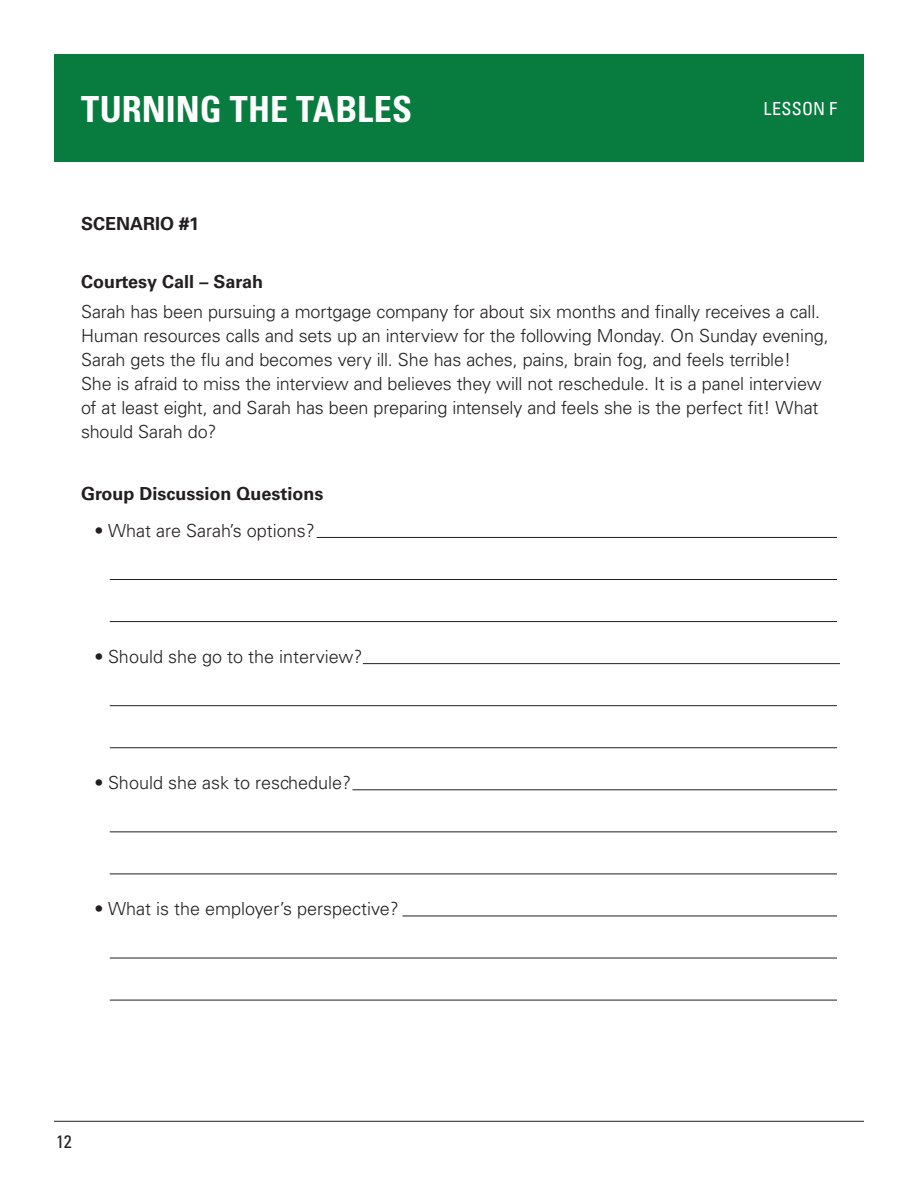
<style>
.page{position:relative;width:918px;height:1188px;background:#fff}
.page>*{position:absolute;margin:0;border:0;box-sizing:border-box;transform-origin:0 0}
.t1{font:700 condensed 36px "Univers";letter-spacing:.005em;color:#fff}
.Workbook_-_Body_Text{font:300 18px/24px "Univers";letter-spacing:-.01em;color:#231f20}
.subtitle_2{font:700 18px "Univers";color:#231f20}
.Workbook_-_Body_Text-2{font:700 18px "Univers";color:#231f20}
.t2{font:condensed 18px "Univers";letter-spacing:.02em;color:#fff}
.t3{font:condensed 18px "Univers";color:#231f20}
</style>
<div class="page">
<hr style="left:54px;top:1121px;width:810px;height:1px;background:#231f20">
<div style="left:54px;top:54px;width:810px;height:108px;background:#077c3e"></div>
<hr style="left:317px;top:537px;width:520px;height:1px;background:#231f20">
<hr style="left:363px;top:663px;width:477px;height:1px;background:#231f20">
<hr style="left:402px;top:916px;width:435px;height:1px;background:#231f20">
<hr style="left:352px;top:790px;width:485px;height:1px;background:#231f20">
<hr style="left:110px;top:579px;width:727px;height:1px;background:#231f20">
<hr style="left:110px;top:705px;width:727px;height:1px;background:#231f20">
<hr style="left:110px;top:958px;width:727px;height:1px;background:#231f20">
<hr style="left:110px;top:832px;width:727px;height:1px;background:#231f20">
<hr style="left:110px;top:621px;width:727px;height:1px;background:#231f20">
<hr style="left:110px;top:747px;width:727px;height:1px;background:#231f20">
<hr style="left:110px;top:1000px;width:727px;height:1px;background:#231f20">
<hr style="left:110px;top:874px;width:727px;height:1px;background:#231f20">
<p class="t1" style="left:81px;top:87px;width:333px">TURNING THE TABLES</p>
<p class="t2" style="left:764px;top:97px;width:75px">LESSON F</p>
<p class="subtitle_2" style="left:81px;top:213px;width:120px">SCENARIO #1</p>
<p class="subtitle_2" style="left:81px;top:271px;width:184px">Courtesy Call – Sarah</p>
<p class="Workbook_-_Body_Text" style="left:81px;top:300px;width:749px">Sarah has been pursuing a mortgage company for about six months and finally receives a call.<br>Human resources calls and sets up an interview for the following Monday. On Sunday evening, Sarah gets the flu and becomes very ill. She has aches, pains, brain fog, and feels terrible!<br>She is afraid to miss the interview and believes they will not reschedule. It is a panel interview of at least eight, and Sarah has been preparing intensely and feels she is the perfect fit! What should Sarah do?</p>
<p class="Workbook_-_Body_Text-2" style="left:81px;top:483px;width:244px">Group Discussion Questions</p>
<p class="Workbook_-_Body_Text" style="left:94px;top:519px;width:222px">• What are Sarah’s options?</p>
<p class="Workbook_-_Body_Text" style="left:94px;top:645px;width:269px">• Should she go to the interview?</p>
<p class="Workbook_-_Body_Text" style="left:94px;top:771px;width:258px">• Should she ask to reschedule?</p>
<p class="Workbook_-_Body_Text" style="left:94px;top:897px;width:306px">• What is the employer’s perspective?</p>
<p class="t3" style="left:56px;top:1130px;width:17px">12</p>
</div>
